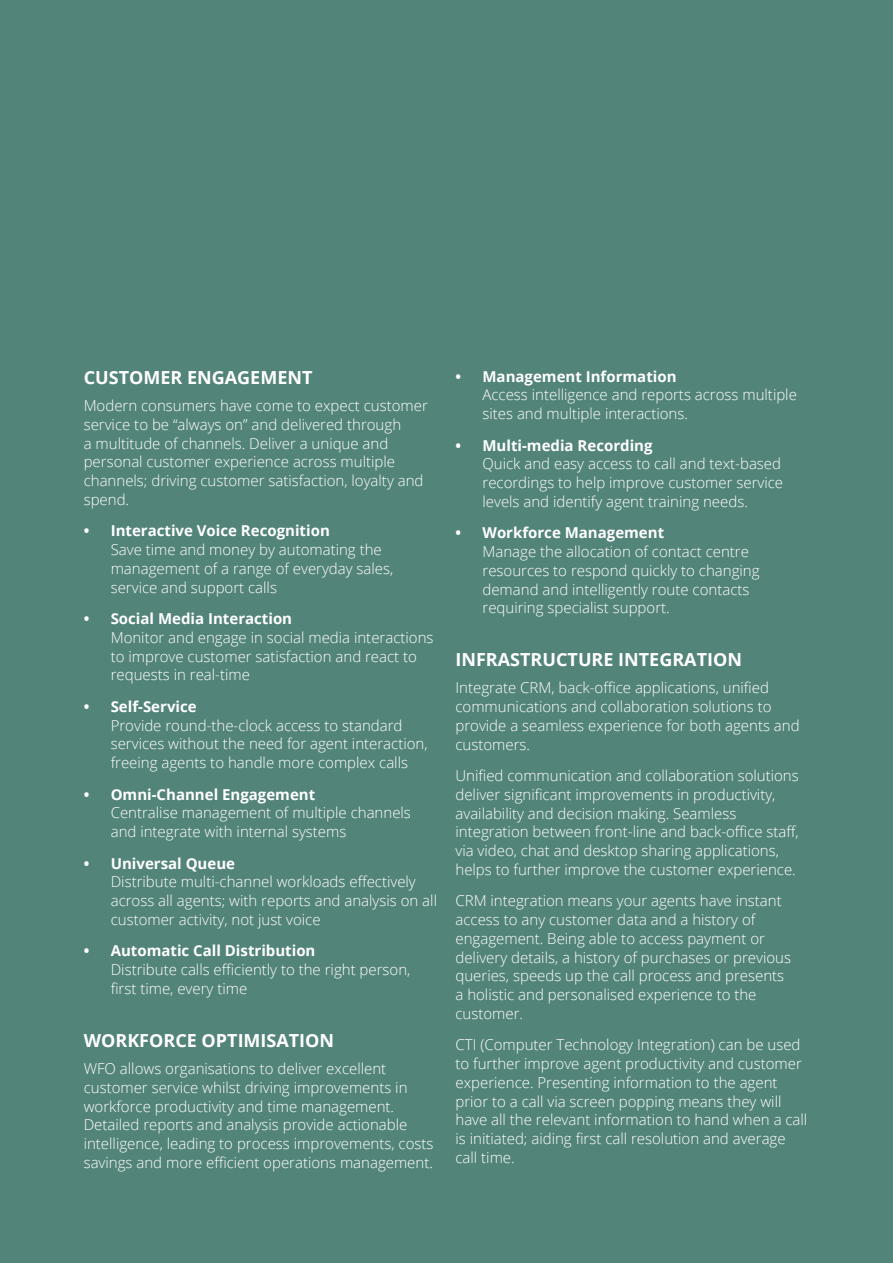
<style>
.page{position:relative;width:893px;height:1263px;background:#538479}
.page>*{position:absolute;margin:0;border:0;box-sizing:border-box;transform-origin:0 0}
.t1{font:700 18px "Open Sans";color:#fff}
.t2{font:300 15px/18.8px "Open Sans";color:#fff}
.t3{font:700 15px "Open Sans";color:#fff}
</style>
<div class="page">
<p class="t1" style="left:84px;top:367px;width:230px">CUSTOMER ENGAGEMENT</p>
<p class="t2" style="left:84px;top:396px;width:346px">Modern consumers have come to expect customer service to be “always on” and delivered through<br>a multitude of channels. Deliver a unique and personal customer experience across multiple channels; driving customer satisfaction, loyalty and spend.</p>
<p class="t3" style="left:84px;top:522px;width:248px">• Interactive Voice Recognition</p>
<p class="t2" style="left:111px;top:540px;width:284px">Save time and money by automating the management of a range of everyday sales, service and support calls</p>
<p class="t3" style="left:84px;top:610px;width:210px">• Social Media Interaction</p>
<p class="t2" style="left:111px;top:628px;width:324px">Monitor and engage in social media interactions to improve customer satisfaction and react to requests in real-time</p>
<p class="t3" style="left:84px;top:698px;width:114px">• Self-Service</p>
<p class="t2" style="left:111px;top:715px;width:318px">Provide round-the-clock access to standard services without the need for agent interaction, freeing agents to handle more complex calls</p>
<p class="t3" style="left:84px;top:786px;width:233px">• Omni-Channel Engagement</p>
<p class="t2" style="left:111px;top:803px;width:302px">Centralise management of multiple channels and integrate with internal systems</p>
<p class="t3" style="left:84px;top:855px;width:153px">• Universal Queue</p>
<p class="t2" style="left:111px;top:872px;width:328px">Distribute multi-channel workloads effectively across all agents; with reports and analysis on all customer activity, not just voice</p>
<p class="t3" style="left:84px;top:942px;width:233px">• Automatic Call Distribution</p>
<p class="t2" style="left:111px;top:960px;width:301px">Distribute calls efficiently to the right person, first time, every time</p>
<p class="t1" style="left:84px;top:1030px;width:252px">WORKFORCE OPTIMISATION</p>
<p class="t2" style="left:84px;top:1059px;width:351px">WFO allows organisations to deliver excellent customer service whilst driving improvements in workforce productivity and time management.<br>Detailed reports and analysis provide actionable intelligence, leading to process improvements, costs savings and more efficient operations management.</p>
<p class="t3" style="left:455px;top:368px;width:223px">• Management Information</p>
<p class="t2" style="left:482px;top:385px;width:316px">Access intelligence and reports across multiple sites and multiple interactions.</p>
<p class="t3" style="left:455px;top:437px;width:199px">• Multi-media Recording</p>
<p class="t2" style="left:482px;top:454px;width:302px">Quick and easy access to call and text-based recordings to help improve customer service levels and identify agent training needs.</p>
<p class="t3" style="left:455px;top:524px;width:210px">• Workforce Management</p>
<p class="t2" style="left:482px;top:542px;width:279px">Manage the allocation of contact centre resources to respond quickly to changing demand and intelligently route contacts requiring specialist support.</p>
<p class="t1" style="left:455px;top:649px;width:288px">INFRASTRUCTURE INTEGRATION</p>
<p class="t2" style="left:455px;top:678px;width:346px">Integrate CRM, back-office applications, unified communications and collaboration solutions to provide a seamless experience for both agents and customers.</p>
<p class="t2" style="left:455px;top:766px;width:345px">Unified communication and collaboration solutions deliver significant improvements in productivity, availability and decision making. Seamless integration between front-line and back-office staff, via video, chat and desktop sharing applications, helps to further improve the customer experience.</p>
<p class="t2" style="left:455px;top:891px;width:337px">CRM integration means your agents have instant access to any customer data and a history of engagement. Being able to access payment or delivery details, a history of purchases or previous queries, speeds up the call process and presents a holistic and personalised experience to the customer.</p>
<p class="t2" style="left:455px;top:1035px;width:353px">CTI (Computer Technology Integration) can be used to further improve agent productivity and customer experience. Presenting information to the agent prior to a call via screen popping means they will have all the relevant information to hand when a call is initiated; aiding first call resolution and average call time.</p>
</div>
